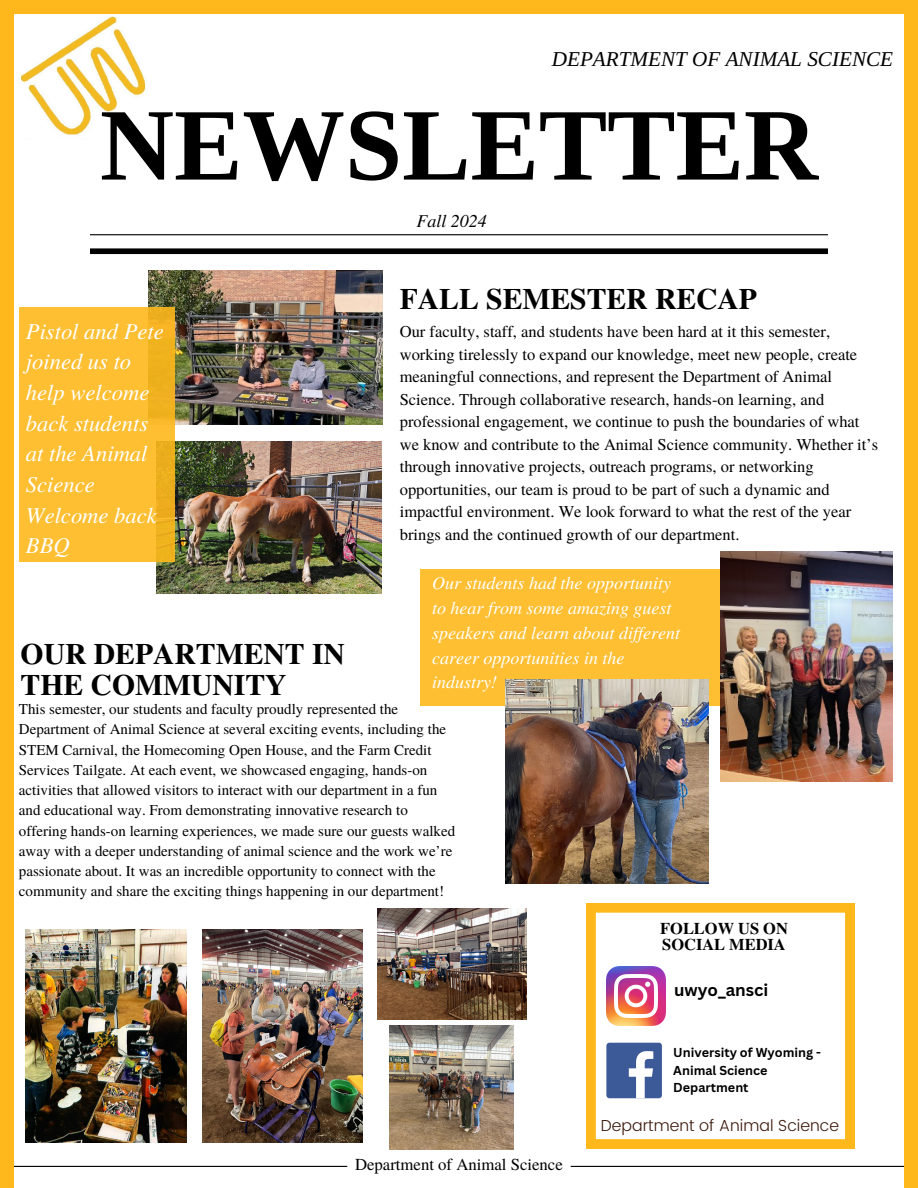
<style>
.page{position:relative;width:918px;height:1188px;background:#fff}
.page>*{position:absolute;margin:0;border:0;box-sizing:border-box;transform-origin:0 0}
.t1{font:700 102.6px "Libra Serif Modern";color:#000}
.t2{font:700 29.7px/30.8px "Te X Gyre Termes";color:#000}
.t3{font:italic 22.5px/30.8px "Te X Gyre Termes";color:#fff}
.t4{font:italic 21.15px "Libra Serif Modern";color:#000}
.t5{font:italic 18px/24.8px "Te X Gyre Termes";color:#fff}
.t6{font:italic 18px "Te X Gyre Termes";color:#000}
.t7{font:16.8px "Te X Gyre Termes";color:#000}
.t8{font:700 16.8px "Canva Sans";color:#000}
.t9{font:16.5px/22.5px "Te X Gyre Termes";color:#000}
.t10{font:700 16.35px/16.4px "Te X Gyre Termes";color:#000}
.t11{font:300 15.9px "Poppins";color:#3c1a0c}
.t12{font:15px/20.2px "Te X Gyre Termes";color:#000}
.t13{font:700 12.6px/17.4px "Canva Sans";color:#000}
</style>
<div class="page">
<img style="left:149px;top:271px;width:234px;height:154px">
<hr style="left:90px;top:234px;width:738px;height:1px;background:#000">
<div style="left:90px;top:248px;width:738px;height:6px;background:#000"></div>
<img style="left:157px;top:442px;width:225px;height:151px">
<svg style="left:19px;top:307px;width:155px;height:254px;background:#fbbd2f"></svg>
<div style="left:420px;top:570px;width:335px;height:136px;background:#febf32"></div>
<img style="left:19px;top:13px;width:129px;height:122px">
<img style="left:720px;top:552px;width:173px;height:229px">
<img style="left:505px;top:679px;width:204px;height:204px">
<img style="left:378px;top:908px;width:148px;height:112px">
<img style="left:202px;top:929px;width:160px;height:213px">
<img style="left:390px;top:1026px;width:123px;height:124px">
<hr style="left:13px;top:1166px;width:334px;height:1px;background:#000">
<hr style="left:571px;top:1166px;width:334px;height:1px;background:#000">
<div style="left:905px;top:0;width:13px;height:1188px;background:#feb81b"></div>
<div style="left:0;top:0;width:13px;height:1188px;background:#feb81b"></div>
<div style="left:0;top:0;width:918px;height:13px;background:#feb81b"></div>
<img style="left:26px;top:930px;width:161px;height:212px">
<svg style="left:587px;top:904px;width:267px;height:244px"></svg>
<p class="t4" style="left:552px;top:47px;width:343px">DEPARTMENT OF ANIMAL SCIENCE</p>
<h3 class="t1" style="left:100px;top:87px;width:720px">NEWSLETTER</h3>
<p class="t6" style="left:416px;top:208px;width:72px">Fall 2024</p>
<h2 class="t3" style="left:26px;top:314px;width:139px">Pistol and Pete joined us to help welcome back students at the Animal<br>Science<br>Welcome back<br>BBQ</h2>
<p class="t2" style="left:21px;top:637px;width:326px">OUR DEPARTMENT IN<br>THE COMMUNITY</p>
<h1 class="t2" style="left:400px;top:282px;width:359px">FALL SEMESTER RECAP</h1>
<p class="t9" style="left:400px;top:320px;width:480px">Our faculty, staff, and students have been hard at it this semester, working tirelessly to expand our knowledge, meet new people, create meaningful connections, and represent the Department of Animal Science. Through collaborative research, hands-on learning, and professional engagement, we continue to push the boundaries of what we know and contribute to the Animal Science community. Whether it’s through innovative projects, outreach programs, or networking opportunities, our team is proud to be part of such a dynamic and impactful environment. We look forward to what the rest of the year brings and the continued growth of our department.</p>
<p class="t5" style="left:432px;top:570px;width:249px">Our students had the opportunity to hear from some amazing guest speakers and learn about dif erent career opportunities in the industry!</p>
<h6 class="t12" style="left:19px;top:698px;width:438px">This semester, our students and faculty proudly represented the Department of Animal Science at several exciting events, including the STEM Carnival, the Homecoming Open House, and the Farm Credit Services Tailgate. At each event, we showcased engaging, hands-on activities that allowed visitors to interact with our department in a fun and educational way. From demonstrating innovative research to offering hands-on learning experiences, we made sure our guests walked away with a deeper understanding of animal science and the work we’re passionate about. It was an incredible opportunity to connect with the community and share the exciting things happening in our department!</h6>
<p class="t7" style="left:355px;top:1152px;width:209px">Department of Animal Science</p>
<p class="t10" style="left:660px;top:919px;width:129px">FOLLOW US ON<br>SOCIAL MEDIA</p>
<h4 class="t8" style="left:674px;top:978px;width:96px">uwyo_ansci</h4>
<h6 class="t13" style="left:673px;top:1044px;width:149px">University of Wyoming -<br>Animal Science<br>Department</h6>
<p class="t11" style="left:601px;top:1117px;width:240px">Department of Animal Science</p>
</div>
